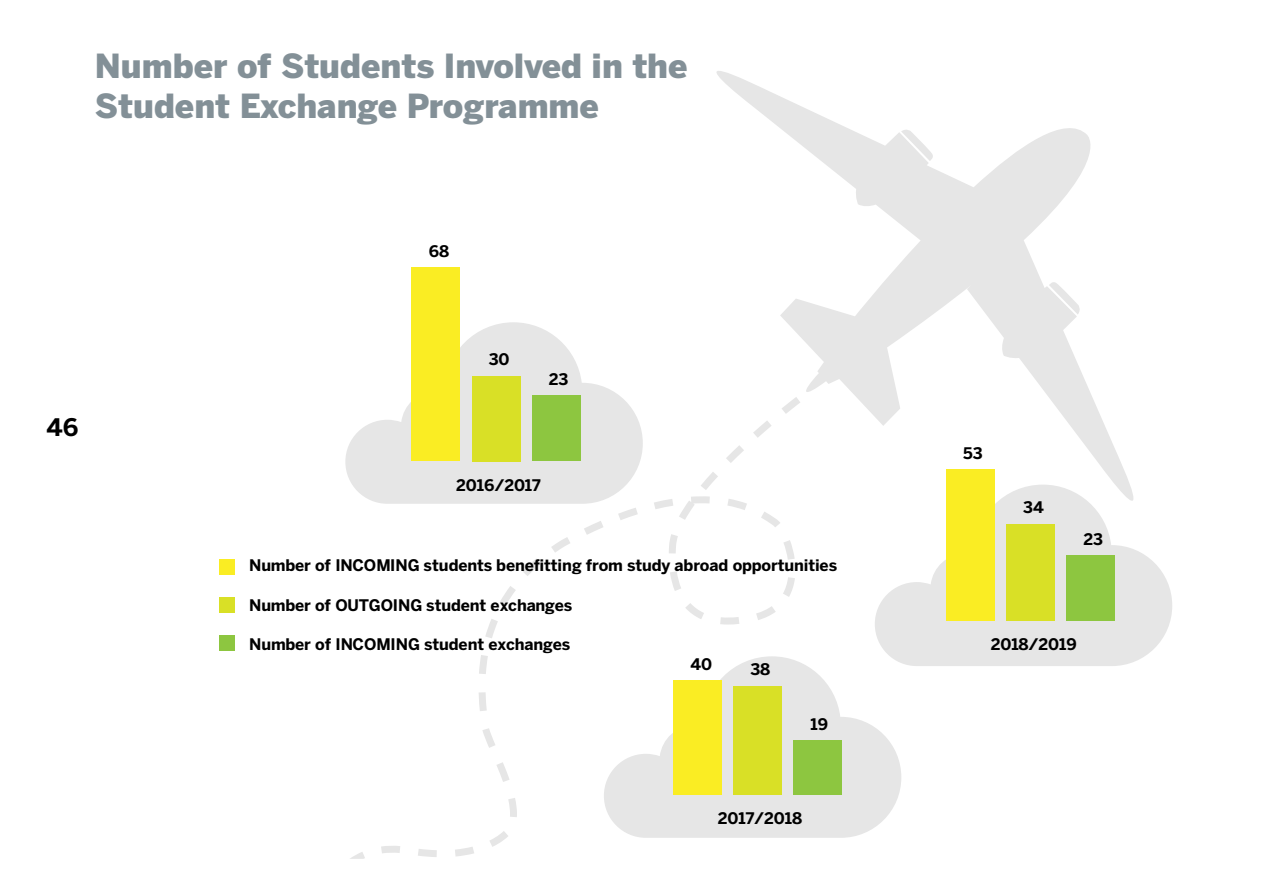
<style>
.page{position:relative;width:1263px;height:893px;background:#fff}
.page>*{position:absolute;margin:0;border:0;box-sizing:border-box;transform-origin:0 0}
.t1{font:900 33px/39.6px "Benton Sans";color:#839097}
.t2{font:700 24px "Benton Sans";color:#000}
.t3{font:700 15.9px "Benton Sans";letter-spacing:-.005em;color:#000}
</style>
<div class="page">
<svg style="left:455px;top:847px;width:19px;height:9px"></svg>
<svg style="left:418px;top:849px;width:19px;height:8px"></svg>
<svg style="left:479px;top:692px;width:8px;height:19px"></svg>
<svg style="left:523px;top:559px;width:18px;height:17px"></svg>
<svg style="left:381px;top:846px;width:19px;height:7px"></svg>
<svg style="left:479px;top:655px;width:9px;height:19px"></svg>
<svg style="left:350px;top:852px;width:15px;height:7px"></svg>
<svg style="left:508px;top:798px;width:9px;height:19px"></svg>
<svg style="left:497px;top:762px;width:12px;height:20px"></svg>
<svg style="left:490px;top:831px;width:18px;height:16px"></svg>
<svg style="left:485px;top:619px;width:13px;height:19px"></svg>
<svg style="left:500px;top:586px;width:16px;height:19px"></svg>
<svg style="left:482px;top:728px;width:13px;height:20px"></svg>
<svg style="left:551px;top:537px;width:19px;height:15px"></svg>
<svg style="left:654px;top:499px;width:16px;height:10px"></svg>
<svg style="left:756px;top:606px;width:20px;height:14px"></svg>
<svg style="left:584px;top:521px;width:19px;height:14px"></svg>
<svg style="left:783px;top:577px;width:12px;height:20px"></svg>
<svg style="left:785px;top:548px;width:10px;height:12px"></svg>
<svg style="left:670px;top:571px;width:11px;height:20px"></svg>
<svg style="left:669px;top:542px;width:7px;height:11px"></svg>
<svg style="left:618px;top:508px;width:20px;height:12px"></svg>
<svg style="left:720px;top:617px;width:19px;height:7px"></svg>
<svg style="left:685px;top:603px;width:19px;height:16px"></svg>
<svg style="left:875px;top:548px;width:297px;height:118px;fill:#e6e6e6"></svg>
<svg style="left:345px;top:322px;width:298px;height:182px;fill:#e6e6e6"></svg>
<svg style="left:604px;top:656px;width:297px;height:182px;fill:#e6e6e6"></svg>
<svg style="left:670px;top:71px;width:464px;height:477px"></svg>
<svg style="left:1049px;top:280px;width:33px;height:35px"></svg>
<svg style="left:901px;top:128px;width:34px;height:33px"></svg>
<div style="left:220px;top:559px;width:15px;height:15px;background:#faed23"></div>
<div style="left:220px;top:597px;width:15px;height:16px;background:#d9e026"></div>
<div style="left:220px;top:635px;width:15px;height:16px;background:#8dc640"></div>
<div style="left:412px;top:268px;width:48px;height:193px;background:#faed23"></div>
<div style="left:472px;top:376px;width:48px;height:85px;background:#d9e026"></div>
<div style="left:532px;top:396px;width:48px;height:65px;background:#8dc640"></div>
<div style="left:674px;top:680px;width:48px;height:114px;background:#faed23"></div>
<div style="left:733px;top:686px;width:49px;height:108px;background:#d9e026"></div>
<div style="left:793px;top:740px;width:49px;height:54px;background:#8dc640"></div>
<div style="left:946px;top:470px;width:48px;height:151px;background:#faed23"></div>
<div style="left:1006px;top:524px;width:49px;height:97px;background:#d9e026"></div>
<div style="left:1066px;top:555px;width:49px;height:66px;background:#8dc640"></div>
<h1 class="t1" style="left:95px;top:46px;width:594px">Number of Students Involved in the<br>Student Exchange Programme</h1>
<h2 class="t2" style="left:46px;top:413px;width:33px">46</h2>
<p class="t3" style="left:429px;top:242px;width:22px">68</p>
<p class="t3" style="left:489px;top:350px;width:22px">30</p>
<p class="t3" style="left:549px;top:370px;width:21px">23</p>
<p class="t3" style="left:456px;top:475px;width:86px">2016/2017</p>
<p class="t3" style="left:249px;top:556px;width:590px">Number of INCOMING students benefitting from study abroad opportunities</p>
<p class="t3" style="left:249px;top:595px;width:325px">Number of OUTGOING student exchanges</p>
<p class="t3" style="left:249px;top:635px;width:323px">Number of INCOMING student exchanges</p>
<p class="t3" style="left:690px;top:654px;width:23px">40</p>
<p class="t3" style="left:750px;top:660px;width:21px">38</p>
<p class="t3" style="left:810px;top:714px;width:19px">19</p>
<p class="t3" style="left:718px;top:808px;width:86px">2017/2018</p>
<p class="t3" style="left:963px;top:444px;width:21px">53</p>
<p class="t3" style="left:1023px;top:498px;width:22px">34</p>
<p class="t3" style="left:1083px;top:529px;width:21px">23</p>
<p class="t3" style="left:991px;top:635px;width:87px">2018/2019</p>
</div>
